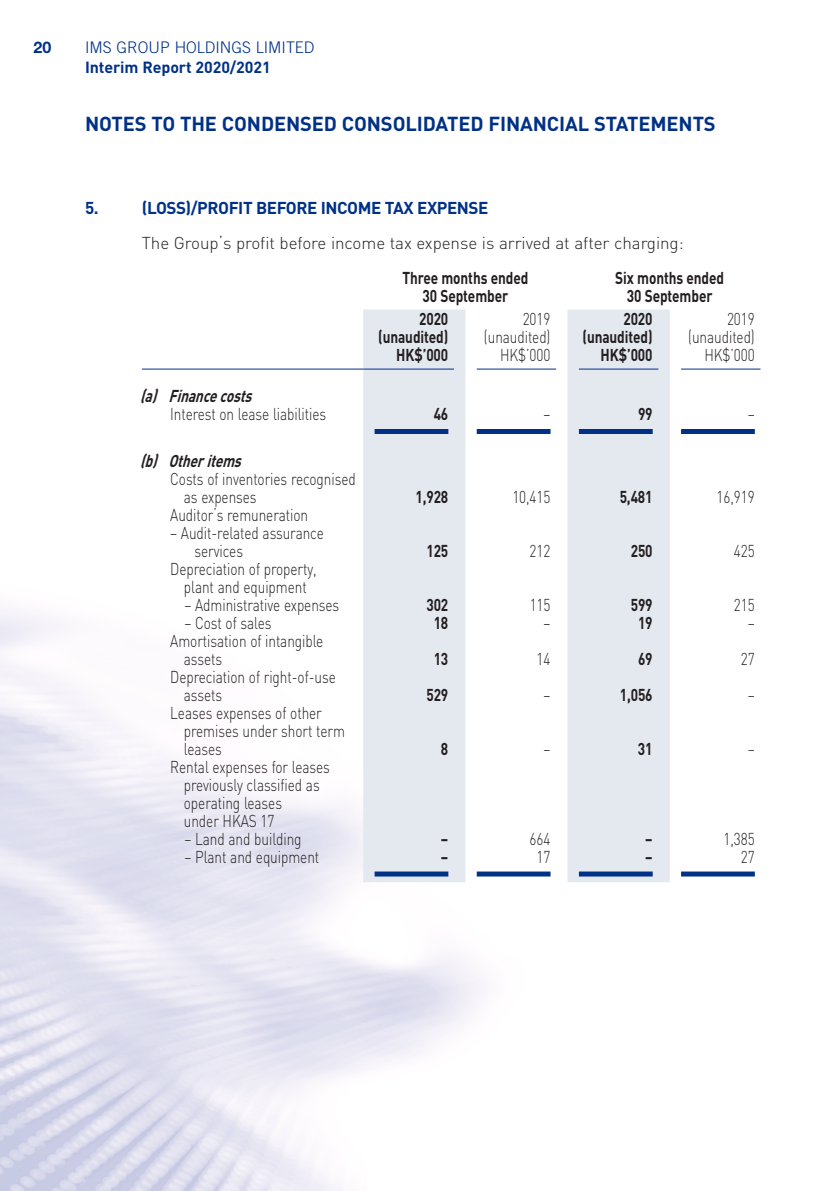
<style>
.page{position:relative;width:840px;height:1191px;background:#fff}
.page>*{position:absolute;margin:0;border:0;box-sizing:border-box;transform-origin:0 0}
.t1{font:700 20px "DIN";letter-spacing:-.005em;color:#003186}
.t2{font:300 17px/18px "DIN";letter-spacing:-.005em;color:#231f20;scale:.8 1}
.t3{font:700 17px/18px "DIN";letter-spacing:-.005em;color:#231f20;text-align:center;scale:.8 1}
.t4{font:300 17px "DIN";letter-spacing:-.005em;color:#231f20}
.t5{font:700 17px "DIN";letter-spacing:-.025em;color:#003186}
.t6{font:italic 700 17px "DIN";color:#231f20;scale:.8 1}
.t7{font:300 16px "Trade Gothic LT Std";color:#003186}
.t8{font:700 16px "DIN";letter-spacing:-.005em;color:#003186}
.t9{font:700 16px "Helvetica Neue LT Std";color:#003186}
</style>
<div class="page">
<img style="left:0;top:310px;width:761px;height:881px">
<svg style="left:363px;top:309px;width:306px;height:573px;fill:#e4e8ef"></svg>
<hr style="left:142px;top:368px;width:221px;height:1px;background:#003186">
<hr style="left:363px;top:368px;width:91px;height:1px;background:#003186">
<hr style="left:476px;top:368px;width:80px;height:1px;background:#003186">
<hr style="left:578px;top:368px;width:80px;height:1px;background:#003186">
<hr style="left:680px;top:368px;width:80px;height:1px;background:#003186">
<div style="left:374px;top:429px;width:74px;height:5px;background:#003186"></div>
<div style="left:476px;top:429px;width:74px;height:5px;background:#003186"></div>
<div style="left:578px;top:429px;width:74px;height:5px;background:#003186"></div>
<div style="left:680px;top:429px;width:74px;height:5px;background:#003186"></div>
<div style="left:374px;top:871px;width:74px;height:5px;background:#003186"></div>
<div style="left:476px;top:871px;width:74px;height:5px;background:#003186"></div>
<div style="left:578px;top:871px;width:74px;height:5px;background:#003186"></div>
<div style="left:680px;top:871px;width:74px;height:5px;background:#003186"></div>
<p class="t9" style="left:34px;top:37px;width:19px">20</p>
<p class="t7" style="left:85px;top:38px;width:231px">IMS GROUP HOLDINGS LIMITED</p>
<p class="t8" style="left:85px;top:57px;width:187px">Interim Report 2020/2021</p>
<p class="t1" style="left:85px;top:111px;width:631px">NOTES TO THE CONDENSED CONSOLIDATED FINANCIAL STATEMENTS</p>
<p class="t5" style="left:85px;top:196px;width:15px">5.</p>
<p class="t5" style="left:142px;top:196px;width:348px">(LOSS)/PROFIT BEFORE INCOME TAX EXPENSE</p>
<p class="t4" style="left:142px;top:232px;width:543px">The Group’s profit before income tax expense is arrived at after charging:</p>
<p class="t3" style="left:402px;top:268px;width:159px">Three months ended<br>30 September</p>
<p class="t3" style="left:615px;top:268px;width:138px">Six months ended<br>30 September</p>
<p class="t3" style="left:419px;top:309px;width:38px">2020</p>
<p class="t2" style="left:522px;top:310px;width:36px">2019</p>
<p class="t3" style="left:623px;top:309px;width:38px">2020</p>
<p class="t2" style="left:726px;top:310px;width:36px">2019</p>
<p class="t3" style="left:378px;top:327px;width:89px">(unaudited)</p>
<p class="t2" style="left:483px;top:328px;width:85px">(unaudited)</p>
<p class="t3" style="left:582px;top:327px;width:89px">(unaudited)</p>
<p class="t2" style="left:688px;top:328px;width:85px">(unaudited)</p>
<p class="t3" style="left:396px;top:345px;width:67px">HK$’000</p>
<p class="t2" style="left:499px;top:346px;width:64px">HK$’000</p>
<p class="t3" style="left:600px;top:345px;width:67px">HK$’000</p>
<p class="t2" style="left:704px;top:346px;width:64px">HK$’000</p>
<p class="t6" style="left:140px;top:385px;width:147px">(a) Financecosts</p>
<p class="t2" style="left:170px;top:405px;width:196px">Interest on lease liabilities</p>
<p class="t3" style="left:433px;top:404px;width:20px">46</p>
<p class="t2" style="left:543px;top:405px;width:10px">–</p>
<p class="t3" style="left:637px;top:404px;width:20px">99</p>
<p class="t2" style="left:747px;top:405px;width:10px">–</p>
<p class="t6" style="left:140px;top:449px;width:134px">(b) Otheritems</p>
<p class="t2" style="left:184px;top:469px;width:216px;text-indent:-14px">Costs of inventories recognised as expenses</p>
<p class="t3" style="left:415px;top:487px;width:43px">1,928</p>
<p class="t2" style="left:512px;top:487px;width:49px">10,415</p>
<p class="t3" style="left:619px;top:487px;width:43px">5,481</p>
<p class="t2" style="left:716px;top:487px;width:49px">16,919</p>
<p class="t2" style="left:170px;top:505px;width:174px">Auditor’s remuneration</p>
<p class="t2" style="left:194px;top:523px;width:163px;text-indent:-24px">– Audit-related assurance services</p>
<p class="t3" style="left:426px;top:541px;width:29px">125</p>
<p class="t2" style="left:529px;top:541px;width:28px">212</p>
<p class="t3" style="left:630px;top:541px;width:29px">250</p>
<p class="t2" style="left:733px;top:541px;width:28px">425</p>
<p class="t2" style="left:170px;top:559px;width:184px;text-align:center">Depreciation of property, plant and equipment</p>
<p class="t2" style="left:184px;top:595px;width:195px">– Administrative expenses</p>
<p class="t3" style="left:426px;top:595px;width:29px">302</p>
<p class="t2" style="left:529px;top:595px;width:28px">115</p>
<p class="t3" style="left:630px;top:595px;width:29px">599</p>
<p class="t2" style="left:733px;top:595px;width:28px">215</p>
<p class="t2" style="left:184px;top:613px;width:110px">– Cost of sales</p>
<p class="t3" style="left:433px;top:613px;width:20px">18</p>
<p class="t2" style="left:543px;top:613px;width:10px">–</p>
<p class="t3" style="left:637px;top:613px;width:20px">19</p>
<p class="t2" style="left:747px;top:613px;width:10px">–</p>
<p class="t2" style="left:184px;top:631px;width:176px;text-indent:-14px">Amortisation of intangible assets</p>
<p class="t3" style="left:433px;top:649px;width:20px">13</p>
<p class="t2" style="left:536px;top:649px;width:19px">14</p>
<p class="t3" style="left:637px;top:649px;width:20px">69</p>
<p class="t2" style="left:740px;top:649px;width:19px">27</p>
<p class="t2" style="left:184px;top:667px;width:191px;text-indent:-14px">Depreciation of right-of-use assets</p>
<p class="t2" style="left:184px;top:703px;width:203px;text-indent:-14px">Leases expenses of other premises under short term leases</p>
<p class="t3" style="left:426px;top:685px;width:29px">529</p>
<p class="t2" style="left:543px;top:685px;width:10px">–</p>
<p class="t3" style="left:619px;top:685px;width:43px">1,056</p>
<p class="t2" style="left:747px;top:685px;width:10px">–</p>
<p class="t3" style="left:440px;top:739px;width:11px">8</p>
<p class="t2" style="left:543px;top:739px;width:10px">–</p>
<p class="t3" style="left:637px;top:739px;width:20px">31</p>
<p class="t2" style="left:747px;top:739px;width:10px">–</p>
<p class="t2" style="left:184px;top:757px;width:184px;text-indent:-14px">Rental expenses for leases previously classified as operating leases<br>under HKAS 17</p>
<p class="t2" style="left:184px;top:829px;width:148px">– Land and building</p>
<p class="t3" style="left:440px;top:829px;width:11px">–</p>
<p class="t2" style="left:529px;top:829px;width:28px">664</p>
<p class="t3" style="left:645px;top:829px;width:11px">–</p>
<p class="t2" style="left:723px;top:829px;width:41px">1,385</p>
<p class="t2" style="left:184px;top:847px;width:170px">– Plant and equipment</p>
<p class="t3" style="left:440px;top:847px;width:11px">–</p>
<p class="t2" style="left:536px;top:847px;width:19px">17</p>
<p class="t3" style="left:645px;top:847px;width:11px">–</p>
<p class="t2" style="left:740px;top:847px;width:19px">27</p>
</div>
